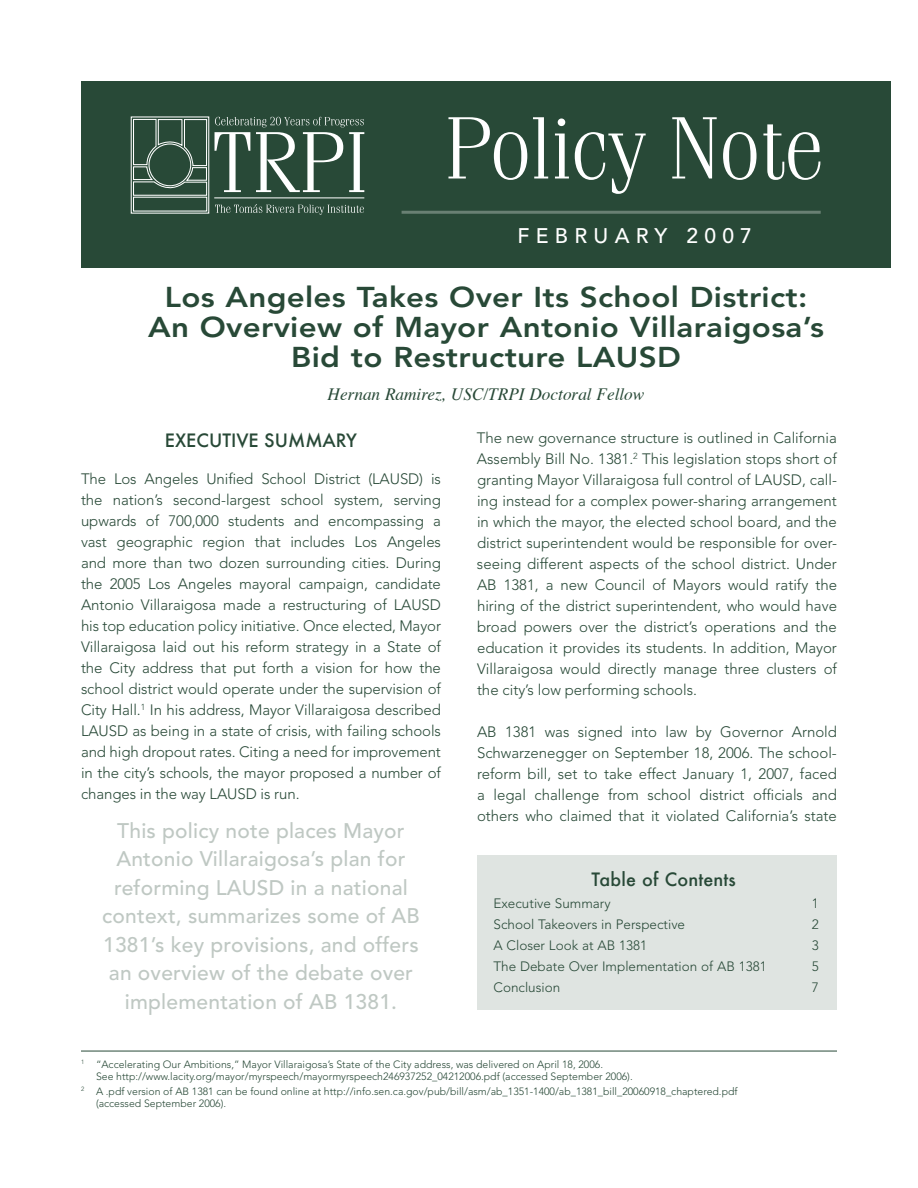
<style>
.page{position:relative;width:918px;height:1188px;background:#fff}
.page>*{position:absolute;margin:0;border:0;box-sizing:border-box;transform-origin:0 0}
.t1{font:300 88.5px "Fenice";letter-spacing:-.025em;color:#fff}
.t2{font:800 28.5px/30px "Avenir";letter-spacing:.01em;color:#284937;text-align:center;scale:1.1 1}
.t3{font:500 21px/28.5px "Avenir";letter-spacing:.01em;color:#bfc8c3;text-align:center}
.t4{font:500 21px "Avenir";letter-spacing:.3em;color:#fff}
.t5{font:500 18px "Futura";color:#284937}
.t6{font:italic 17.25px "Times";color:#284937}
.t7{font:300 15px/21px "Avenir";color:#284937;text-align:justify}
.t8{font:300 13.5px "Avenir";color:#284937}
.t9{font:300 10.5px/12px "Avenir";color:#284937}
</style>
<div class="page">
<div style="left:81px;top:81px;width:810px;height:187px;background:#284937"></div>
<svg style="left:131px;top:116px;width:233px;height:99px"></svg>
<hr style="left:402px;top:211px;width:419px;height:3px;background:#698073">
<hr style="left:81px;top:1051px;width:756px;height:1px;background:#284937">
<div style="left:477px;top:856px;width:360px;height:154px;background:#dfe4e1"></div>
<h1 class="t1" style="left:443px;top:97px;width:383px">Policy Note</h1>
<h3 class="t4" style="left:517px;top:224px;width:236px">FEBRUARY 2007</h3>
<h2 class="t2" style="left:148px;top:282px;width:616px">Los Angeles Takes Over Its School District:<br>An Overview of Mayor Antonio Villaraigosa’s<br>Bid to Restructure LAUSD</h2>
<p class="t6" style="left:328px;top:384px;width:318px">Hernan Ramirez, USC/TRPI Doctoral Fellow</p>
<p class="t5" style="left:165px;top:428px;width:194px">EXECUTIVE SUMMARY</p>
<p class="t7" style="left:81px;top:468px;width:362px">The Los Angeles Unified School District (LAUSD) is the nation’s second-largest school system, serving upwards of 700,000 students and encompassing a vast geographic region that includes Los Angeles and more than two dozen surrounding cities. During the 2005 Los Angeles mayoral campaign, candidate Antonio Villaraigosa made a restructuring of LAUSD his top education policy initiative. Once elected, Mayor Villaraigosa laid out his reform strategy in a State of the City address that put forth a vision for how the school district would operate under the supervision of City Hall.<sup>1</sup> In his address, Mayor Villaraigosa described LAUSD as being in a state of crisis, with failing schools and high dropout rates. Citing a need for improvement in the city’s schools, the mayor proposed a number of changes in the way LAUSD is run.</p>
<p class="t7" style="left:477px;top:428px;width:362px">The new governance structure is outlined in California Assembly Bill No. 1381.<sup>2</sup> This legislation stops short of granting Mayor Villaraigosa full control of LAUSD, call&shy;ing instead for a complex power-sharing arrangement in which the mayor, the elected school board, and the district superintendent would be responsible for over&shy;seeing different aspects of the school district. Under AB 1381, a new Council of Mayors would ratify the hiring of the district superintendent, who would have broad powers over the district’s operations and the education it provides its students. In addition, Mayor Villaraigosa would directly manage three clusters of the city’s low performing schools.</p>
<p class="t7" style="left:477px;top:722px;width:362px">AB 1381 was signed into law by Governor Arnold Schwarzenegger on September 18, 2006. The school&shy;reform bill, set to take effect January 1, 2007, faced a legal challenge from school district officials and others who claimed that it violated California’s state</p>
<h3 class="t3" style="left:102px;top:817px;width:319px">This policy note places Mayor<br>Antonio Villaraigosa’s plan for reforming LAUSD in a national context, summarizes some of AB<br>1381’s key provisions, and offers an overview of the debate over implementation of AB 1381.</h3>
<p class="t5" style="left:592px;top:866px;width:146px">Table of Contents</p>
<p class="t8" style="left:494px;top:895px;width:119px">Executive Summary</p>
<p class="t8" style="left:812px;top:895px;width:9px">1</p>
<p class="t8" style="left:494px;top:916px;width:193px">School Takeovers in Perspective</p>
<p class="t8" style="left:812px;top:916px;width:9px">2</p>
<p class="t8" style="left:493px;top:937px;width:155px">A Closer Look at AB 1381</p>
<p class="t8" style="left:812px;top:937px;width:9px">3</p>
<p class="t8" style="left:493px;top:958px;width:275px">The Debate Over Implementation of AB 1381</p>
<p class="t8" style="left:812px;top:958px;width:9px">5</p>
<p class="t8" style="left:494px;top:979px;width:68px">Conclusion</p>
<p class="t8" style="left:812px;top:979px;width:9px">7</p>
<p class="t9" style="left:96px;top:1058px;width:538px;text-indent:-15px"><sup>1</sup> “Accelerating Our Ambitions,” Mayor Villaraigosa’s State of the City address, was delivered on April 18, 2006.<br>See http://www.lacity.org/mayor/myrspeech/mayormyrspeech246937252_04212006.pdf (accessed September 2006).</p>
<p class="t9" style="left:96px;top:1085px;width:643px;text-indent:-15px"><sup>2</sup> A .pdf version of AB 1381 can be found online at http://info.sen.ca.gov/pub/bill/asm/ab_1351-1400/ab_1381_bill_20060918_chaptered.pdf (accessed September 2006).</p>
</div>
